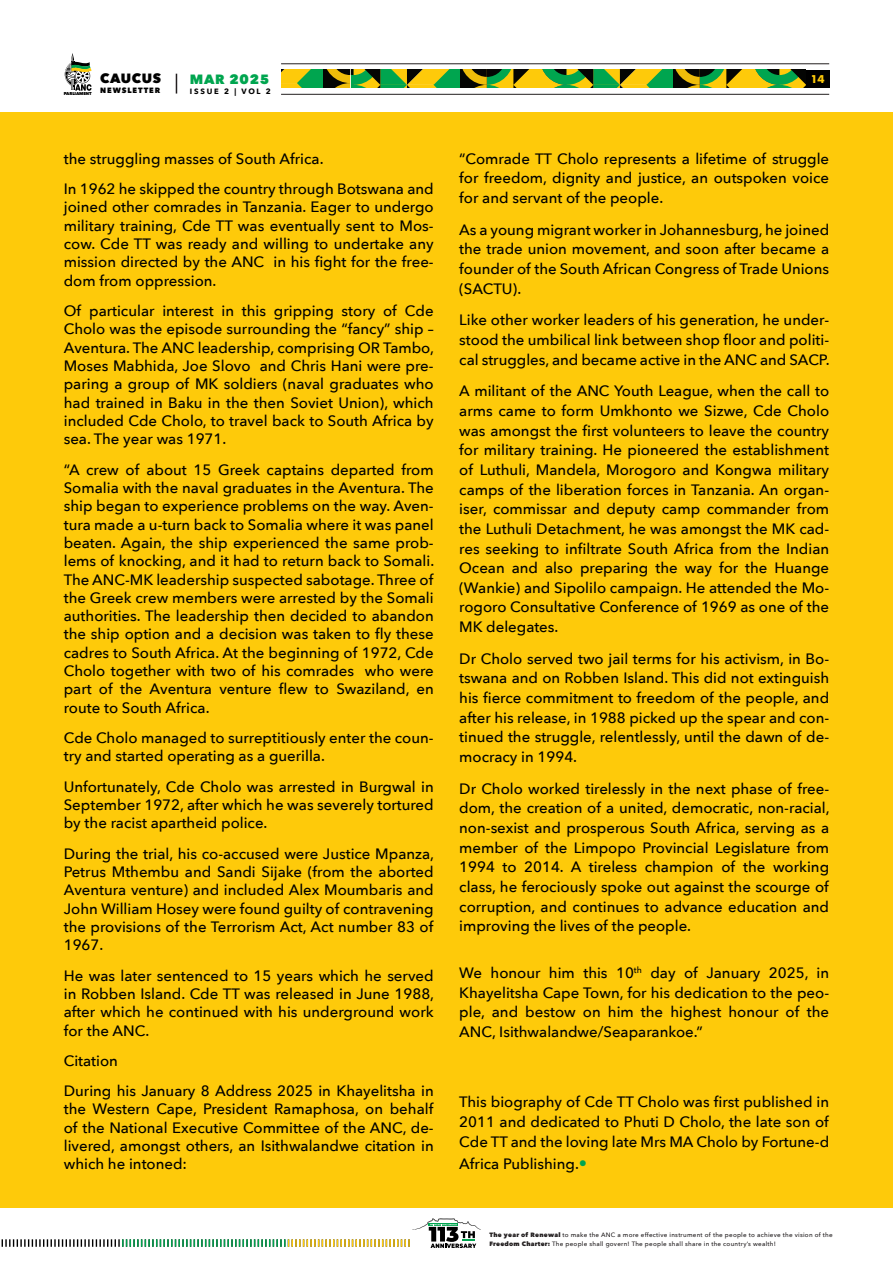
<style>
.page{position:relative;width:893px;height:1263px;background:#fff}
.page>*{position:absolute;margin:0;border:0;box-sizing:border-box;transform-origin:0 0}
.Heading_2{font:500 15px/18.3px "Avenir Next";color:#000;text-align:justify}
.Heading_1{font:500 15px/19.6px "Avenir Next";color:#000;text-align:justify}
.t1{font:800 13.35px "Avenir Next";letter-spacing:.05em;color:#00a54f}
.t2{font:800 13.35px "Avenir Next";letter-spacing:.05em;color:#000}
.t3{font:700 10.5px "Futura LT";color:#feca0a}
.t4{font:700 7.65px "Avenir Next";letter-spacing:.225em;color:#000}
.t5{font:800 7.65px "Avenir Next";letter-spacing:.12em;color:#000}
.t6{font:500 6.3px/8.9px "Avenir Next";letter-spacing:.04em;color:#231f20}
.t7{font:800 4.2px "Avenir Next";letter-spacing:-.03em;color:#000}
.s1{font-weight:400;font-size:16.5px;color:#00a54f}
.s2{font-weight:800}
</style>
<div class="page">
<div style="left:806px;top:70px;width:23px;height:18px;background:#000"></div>
<hr style="left:281px;top:64px;width:548px;height:1px;background:#231f20">
<hr style="left:281px;top:94px;width:548px;height:1px;background:#231f20">
<svg style="left:281px;top:70px;width:525px;height:18px;background:#729521"></svg>
<svg style="left:64px;top:53px;width:28px;height:38px"></svg>
<svg style="left:176px;top:74px;width:1px;height:20px"></svg>
<svg style="left:1px;top:1218px;width:480px;height:30px"></svg>
<div style="left:0;top:112px;width:893px;height:1096px;background:#feca0a"></div>
<p class="t7" style="left:64px;top:91px;width:29px">PARLIAMENT</p>
<p class="t2" style="left:100px;top:70px;width:63px">CAUCUS</p>
<p class="t5" style="left:100px;top:86px;width:62px">NEWSLETTER</p>
<p class="t1" style="left:190px;top:71px;width:81px">MAR 2025</p>
<p class="t4" style="left:190px;top:84px;width:82px">ISSUE 2 | VOL 2</p>
<p class="t3" style="left:810px;top:72px;width:16px">14</p>
<p class="Heading_2" style="left:64px;top:149px;width:261px">the struggling masses of South Africa.</p>
<p class="Heading_2" style="left:64px;top:179px;width:371px">In 1962 he skipped the country through Botswana and joined other comrades in Tanzania. Eager to undergo military training, Cde TT was eventually sent to Mos&shy;cow. Cde TT was ready and willing to undertake any mission directed by the ANC in his fight for the free&shy;dom from oppression.</p>
<p class="Heading_2" style="left:64px;top:301px;width:372px">Of particular interest in this gripping story of Cde Cholo was the episode surrounding the “fancy” ship – Aventura. The ANC leadership, comprising OR Tambo, Moses Mabhida, Joe Slovo and Chris Hani were pre&shy;paring a group of MK soldiers (naval graduates who had trained in Baku in the then Soviet Union), which included Cde Cholo, to travel back to South Africa by sea. The year was 1971.</p>
<p class="Heading_2" style="left:64px;top:460px;width:372px">“A crew of about 15 Greek captains departed from Somalia with the naval graduates in the Aventura. The ship began to experience problems on the way. Aven&shy;tura made a u-turn back to Somalia where it was panel beaten. Again, the ship experienced the same prob&shy;lems of knocking, and it had to return back to Somali.<br>The ANC-MK leadership suspected sabotage. Three of the Greek crew members were arrested by the Somali authorities. The leadership then decided to abandon the ship option and a decision was taken to fly these cadres to South Africa. At the beginning of 1972, Cde Cholo together with two of his comrades who were part of the Aventura venture flew to Swaziland, en route to South Africa.</p>
<p class="Heading_2" style="left:64px;top:728px;width:371px">Cde Cholo managed to surreptitiously enter the coun&shy;try and started operating as a guerilla.</p>
<p class="Heading_2" style="left:64px;top:777px;width:371px">Unfortunately, Cde Cholo was arrested in Burgwal in September 1972, after which he was severely tortured by the racist apartheid police.</p>
<p class="Heading_2" style="left:64px;top:844px;width:372px">During the trial, his co-accused were Justice Mpanza, Petrus Mthembu and Sandi Sijake (from the aborted Aventura venture) and included Alex Moumbaris and John William Hosey were found guilty of contravening the provisions of the Terrorism Act, Act number 83 of 1967.</p>
<p class="Heading_2" style="left:64px;top:966px;width:372px">He was later sentenced to 15 years which he served in Robben Island. Cde TT was released in June 1988, after which he continued with his underground work for the ANC.</p>
<p class="Heading_2" style="left:64px;top:1051px;width:56px">Citation</p>
<p class="Heading_2" style="left:64px;top:1081px;width:371px">During his January 8 Address 2025 in Khayelitsha in the Western Cape, President Ramaphosa, on behalf of the National Executive Committee of the ANC, de&shy;livered, amongst others, an Isithwalandwe citation in which he intoned:</p>
<p class="Heading_2" style="left:459px;top:148px;width:371px;line-height:19.6px">“Comrade TT Cholo represents a lifetime of struggle for freedom, dignity and justice, an outspoken voice for and servant of the people.</p>
<p class="Heading_2" style="left:459px;top:219px;width:371px;line-height:19.6px">As a young migrant worker in Johannesburg, he joined the trade union movement, and soon after became a founder of the South African Congress of Trade Unions (SACTU).</p>
<p class="Heading_2" style="left:459px;top:310px;width:372px;line-height:19.6px">Like other worker leaders of his generation, he under&shy;stood the umbilical link between shop floor and politi&shy;cal struggles, and became active in the ANC and SACP.</p>
<p class="Heading_2" style="left:459px;top:381px;width:371px;line-height:19.6px">A militant of the ANC Youth League, when the call to arms came to form Umkhonto we Sizwe, Cde Cholo was amongst the first volunteers to leave the country for military training. He pioneered the establishment of Luthuli, Mandela, Morogoro and Kongwa military camps of the liberation forces in Tanzania. An organ&shy;iser, commissar and deputy camp commander from the Luthuli Detachment, he was amongst the MK cad&shy;res seeking to infiltrate South Africa from the Indian Ocean and also preparing the way for the Huange (Wankie) and Sipolilo campaign. He attended the Mo&shy;rogoro Consultative Conference of 1969 as one of the MK delegates.</p>
<p class="Heading_2" style="left:459px;top:648px;width:371px;line-height:19.6px">Dr Cholo served two jail terms for his activism, in Bo&shy;tswana and on Robben Island. This did not extinguish his fierce commitment to freedom of the people, and after his release, in 1988 picked up the spear and con&shy;tinued the struggle, relentlessly, until the dawn of de&shy;mocracy in 1994.</p>
<p class="Heading_2" style="left:459px;top:778px;width:372px;line-height:19.6px">Dr Cholo worked tirelessly in the next phase of free&shy;dom, the creation of a united, democratic, non-racial, non-sexist and prosperous South Africa, serving as a member of the Limpopo Provincial Legislature from 1994 to 2014. A tireless champion of the working class, he ferociously spoke out against the scourge of corruption, and continues to advance education and improving the lives of the people.</p>
<p class="Heading_2" style="left:459px;top:962px;width:371px;line-height:19.6px">We honour him this 10<sup>th</sup> day of January 2025, in Khayelitsha Cape Town, for his dedication to the peo&shy;ple, and bestow on him the highest honour of the ANC, Isithwalandwe/Seaparankoe.”</p>
<p class="Heading_1" style="left:459px;top:1092px;width:371px">This biography of Cde TT Cholo was first published in 2011 and dedicated to Phuti D Cholo, the late son of Cde TT and the loving late Mrs MA Cholo by Fortune-d</p>
<p class="Heading_1" style="left:459px;top:1154px;width:129px">Africa Publishing.<span class="s1">•</span></p>
<p class="t6" style="left:490px;top:1230px;width:345px"><span class="s2">The year of Renewal</span> to make the ANC a more effective instrument of the people to achieve the vision of the<br><span class="s2">Freedom Charter:</span> The people shall govern! The people shall share in the country’s wealth!</p>
</div>
